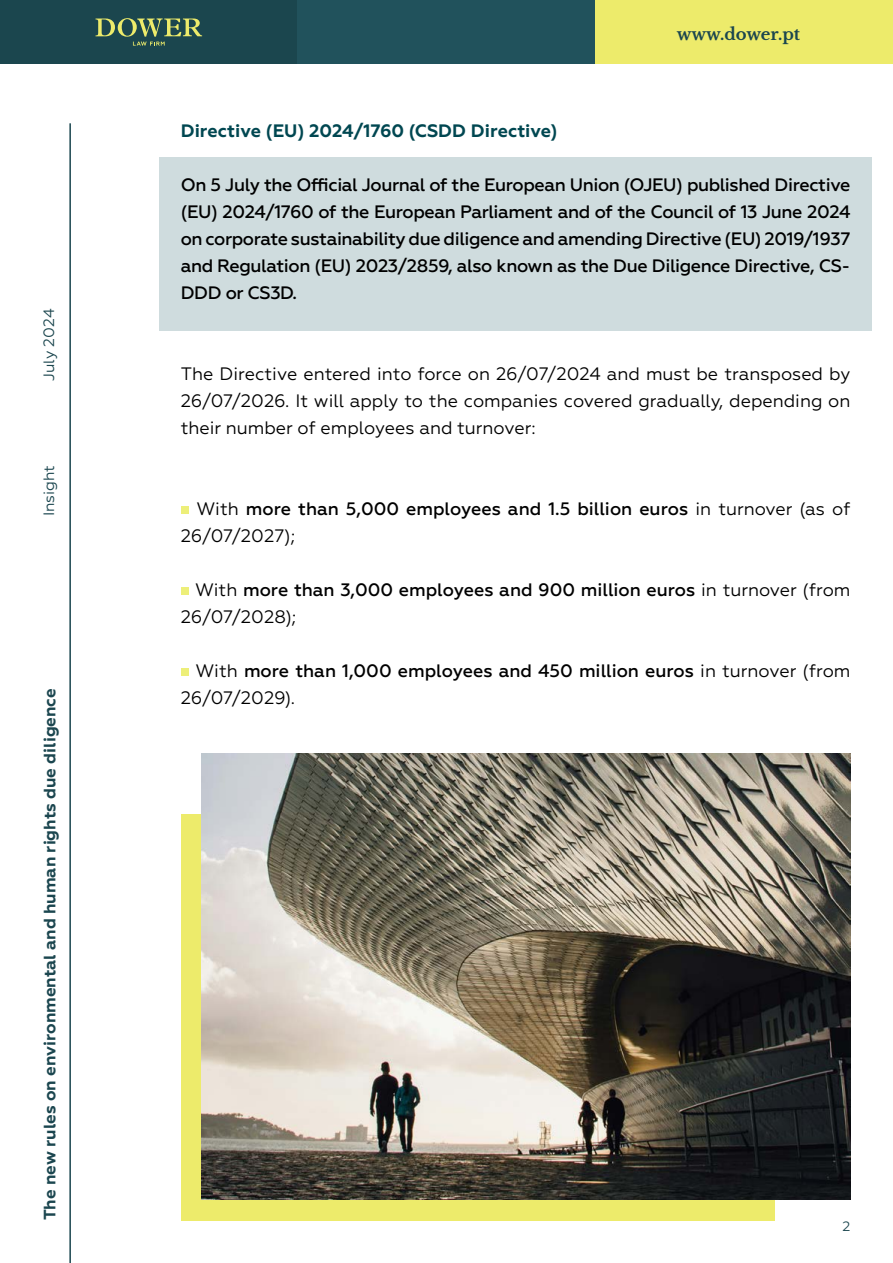
<style>
.page{position:relative;width:893px;height:1263px;background:#fff}
.page>*{position:absolute;margin:0;border:0;box-sizing:border-box;transform-origin:0 0}
.t1{font:500 18px/27px "Geometria";color:#000}
.t2{font:18px/27px "Geometria";color:#000;text-align:justify}
.t3{font:700 18px "Geometria";color:#004751}
.t4{font:700 16.5px "Geometria";color:#1b464f}
.t5{font:700 16.5px "Libre Baskerville";color:#1b464e}
.t6{font:15px "Geometria";color:#1b464e}
.t7{font:15px "Geometria";color:#1b464f}
.t8{font:13.5px "Geometria";color:#1b464e}
.s1{font-weight:400}
</style>
<div class="page">
<div style="left:0;top:0;width:298px;height:64px;background:#1b464e"></div>
<div style="left:298px;top:0;width:297px;height:64px;background:#21525c"></div>
<div style="left:595px;top:0;width:298px;height:64px;background:#edeb6b"></div>
<svg style="left:96px;top:18px;width:106px;height:28px"></svg>
<hr style="left:69px;top:123px;width:2px;height:1140px;background:#1b464f">
<div style="left:159px;top:157px;width:713px;height:173px;background:#cfdcde"></div>
<div style="left:181px;top:814px;width:594px;height:406px;background:#edeb6b"></div>
<img style="left:201px;top:754px;width:649px;height:445px">
<div style="left:181px;top:506px;width:8px;height:8px;background:#edef79"></div>
<div style="left:181px;top:587px;width:8px;height:8px;background:#edef79"></div>
<div style="left:181px;top:668px;width:8px;height:8px;background:#edef79"></div>
<p class="t6" style="left:40px;top:381px;width:74px;rotate:-90deg">July 2024</p>
<p class="t7" style="left:40px;top:516px;width:53px;rotate:-90deg">Insight</p>
<p class="t4" style="left:40px;top:1220px;width:534px;rotate:-90deg">The new rules on environmental and human rights due diligence</p>
<p class="t5" style="left:677px;top:24px;width:125px">www.dower.pt</p>
<p class="t3" style="left:181px;top:120px;width:378px">Directive (EU) 2024/1760 (CSDD Directive)</p>
<p class="t1" style="left:181px;top:172px;width:671px;text-align:justify">On 5 July the Official Journal of the European Union (OJEU) published Directive (EU) 2024/1760 of the European Parliament and of the Council of 13 June 2024 on corporate sustainability due diligence and amending Directive (EU) 2019/1937 and Regulation (EU) 2023/2859, also known as the Due Diligence Directive, CS-DDD or CS3D.</p>
<p class="t2" style="left:181px;top:361px;width:671px">The Directive entered into force on 26/07/2024 and must be transposed by 26/07/2026. It will apply to the companies covered gradually, depending on their number of employees and turnover:</p>
<p class="t1" style="left:181px;top:496px;width:671px"><span class="s1">- With</span> more than 5,000 employees and 1.5 billion euros <span class="s1">in turnover (as of<br>26/07/2027);</span></p>
<p class="t1" style="left:181px;top:577px;width:671px"><span class="s1">- With</span> more than 3,000 employees and 900 million euros <span class="s1">in turnover (from<br>26/07/2028);</span></p>
<p class="t1" style="left:181px;top:658px;width:671px"><span class="s1">- With</span> more than 1,000 employees and 450 million euros <span class="s1">in turnover (from<br>26/07/2029).</span></p>
<p class="t8" style="left:842px;top:1218px;width:9px">2</p>
</div>
